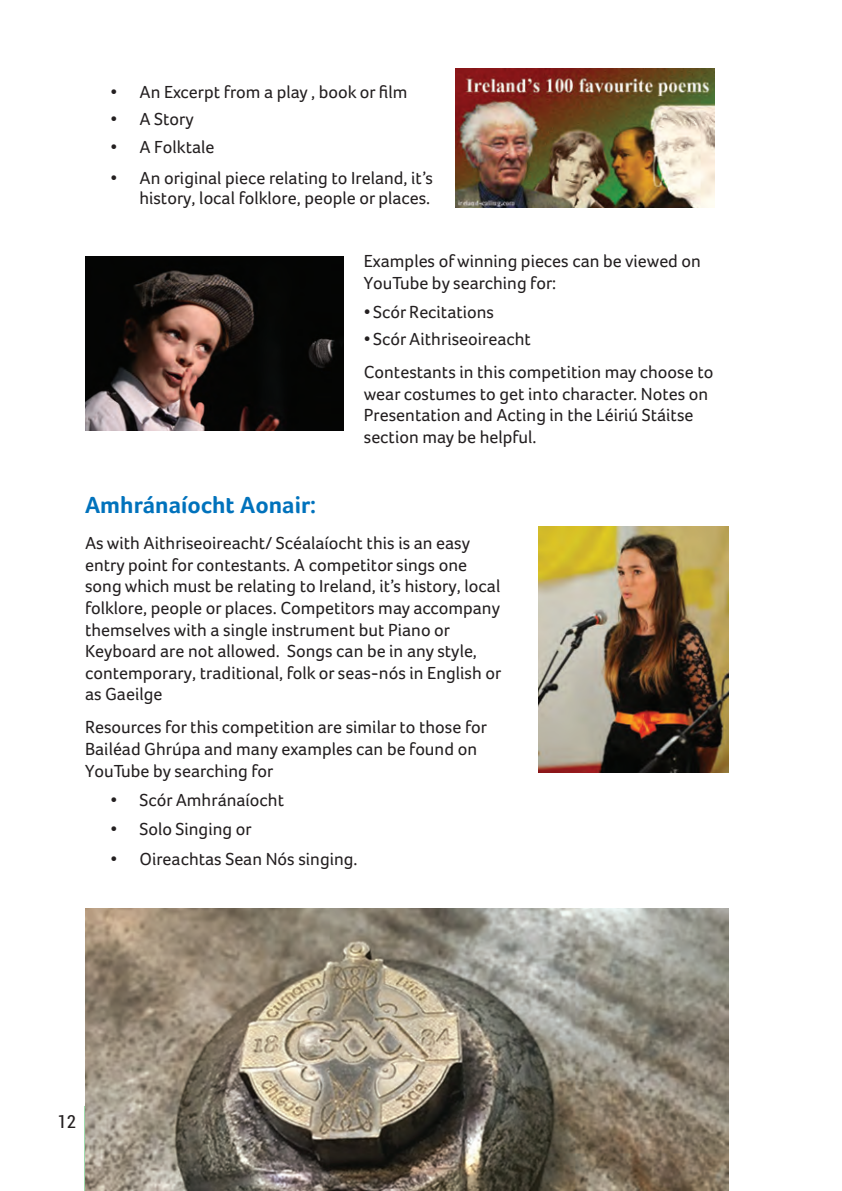
<style>
.page{position:relative;width:842px;height:1191px;background:#fff}
.page>*{position:absolute;margin:0;border:0;box-sizing:border-box;transform-origin:0 0}
.t1{font:700 24px "Foco";color:#0072bc}
.t2{font:18px/21.6px "Foco";color:#231f20}
.t3{font:condensed 18px "Roboto";color:#231f20}
</style>
<div class="page">
<img style="left:456px;top:68px;width:258px;height:140px">
<img style="left:85px;top:257px;width:259px;height:173px">
<img style="left:539px;top:527px;width:190px;height:245px">
<img style="left:85px;top:908px;width:644px;height:283px">
<p class="t2" style="left:111px;top:81px;width:298px">• An Excerpt from a play , book or film</p>
<p class="t2" style="left:111px;top:108px;width:85px">• A Story</p>
<p class="t2" style="left:111px;top:136px;width:105px">• A Folktale</p>
<p class="t2" style="left:111px;top:168px;width:324px;line-height:20px;text-align:right">• An original piece relating to Ireland, it’s history, local folklore, people or places.</p>
<p class="t2" style="left:364px;top:249px;width:339px">Examples of winning pieces can be viewed on<br>YouTube by searching for:</p>
<p class="t2" style="left:364px;top:301px;width:132px">• Scór Recitations</p>
<p class="t2" style="left:364px;top:322px;width:351px;line-height:33px">• Scór Aithriseoireacht<br>Contestants in this competition may choose to</p>
<p class="t2" style="left:364px;top:383px;width:346px">wear costumes to get into character. Notes on<br>Presentation and Acting in the Léiriú Stáitse section may be helpful.</p>
<h1 class="t1" style="left:85px;top:491px;width:233px">Amhránaíocht Aonair:</h1>
<p class="t2" style="left:85px;top:532px;width:418px">As with Aithriseoireacht/ Scéalaíocht this is an easy entry point for contestants. A competitor sings one song which must be relating to Ireland, it’s history, local folklore, people or places. Competitors may accompany themselves with a single instrument but Piano or Keyboard are not allowed. Songs can be in any style, contemporary, traditional, folk or seas-nós in English or as Gaeilge</p>
<p class="t2" style="left:85px;top:716px;width:403px">Resources for this competition are similar to those for<br>Bailéad Ghrúpa and many examples can be found on<br>YouTube by searching for</p>
<p class="t2" style="left:111px;top:789px;width:175px">• Scór Amhránaíocht</p>
<p class="t2" style="left:111px;top:818px;width:142px">• Solo Singing or</p>
<p class="t2" style="left:111px;top:847px;width:248px">• Oireachtas Sean Nós singing.</p>
<p class="t3" style="left:57px;top:1111px;width:20px">12</p>
</div>
